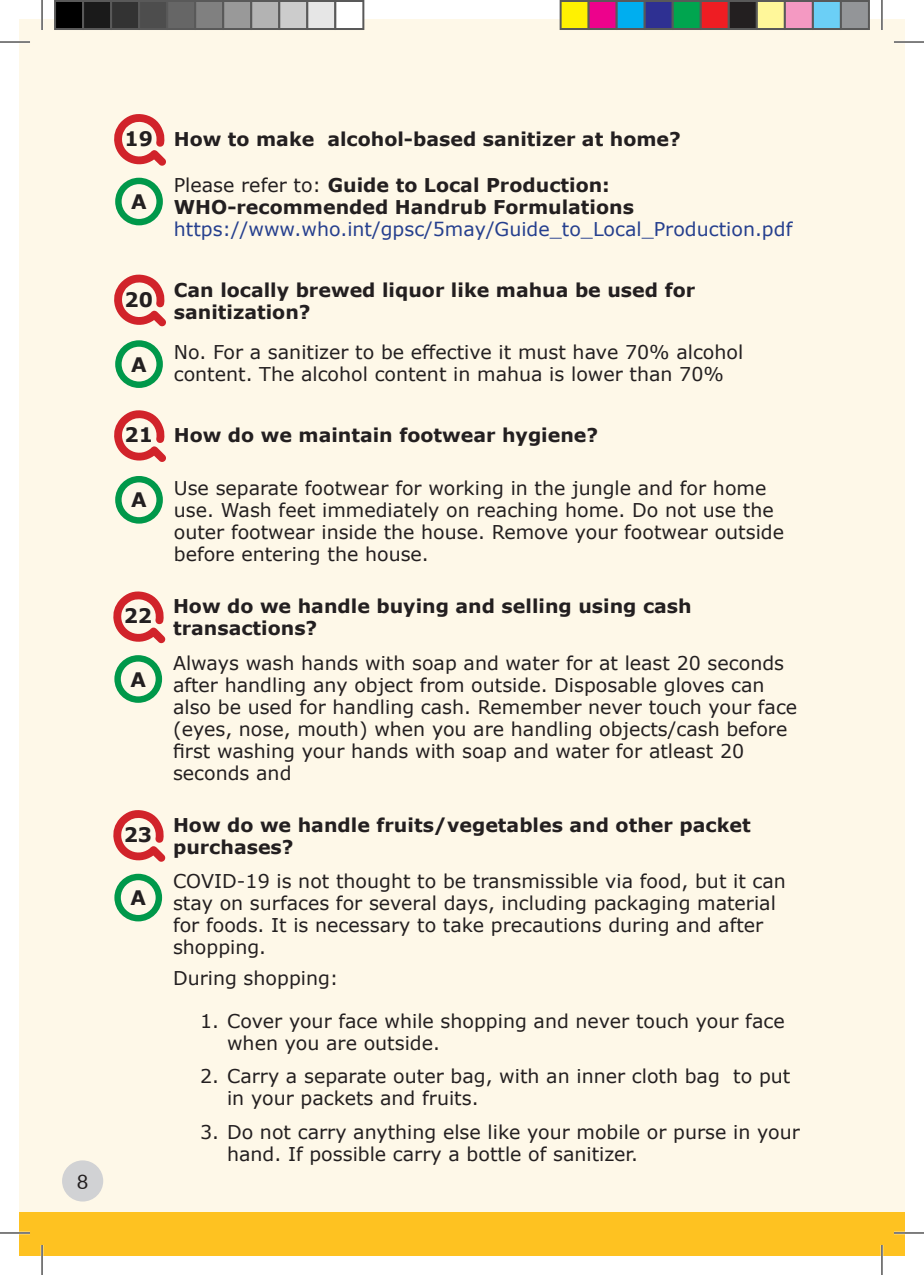
<style>
.page{position:relative;width:924px;height:1275px;background:#fff}
.page>*{position:absolute;margin:0;border:0;box-sizing:border-box;transform-origin:0 0}
.t1{font:700 20px "Verdana";color:#231f20}
.t2{font:20px "Lato";color:#231f20}
.main_answer_text{font:19px/22px "Verdana";color:#231f20}
.main_ques_text_copy{font:700 19px/22px "Verdana";color:#231f20}
.t3{font:19px "Verdana";color:#253f8e}
.s1{font-weight:400}
</style>
<div class="page">
<div style="left:20px;top:1212px;width:861px;height:43px;background:#fec221"></div>
<div style="left:20px;top:19px;width:861px;height:1193px;background:#fef8e8"></div>
<div style="left:881px;top:1212px;width:23px;height:43px;background:#fec221"></div>
<div style="left:881px;top:19px;width:23px;height:1193px;background:#fef8e8"></div>
<div style="left:62px;top:1160px;width:41px;height:41px;background:#d1d2d4;border-radius:50%"></div>
<svg style="left:114px;top:274px;width:52px;height:53px"></svg>
<div style="left:115px;top:340px;width:48px;height:48px;border:6px solid #00984a;border-radius:50%"></div>
<svg style="left:114px;top:410px;width:52px;height:52px"></svg>
<div style="left:115px;top:476px;width:48px;height:47px;border:6px solid #00984a;border-radius:50%"></div>
<svg style="left:114px;top:114px;width:52px;height:52px"></svg>
<div style="left:115px;top:178px;width:48px;height:47px;border:6px solid #00984a;border-radius:50%"></div>
<svg style="left:113px;top:591px;width:52px;height:53px"></svg>
<div style="left:114px;top:655px;width:48px;height:48px;border:6px solid #00984a;border-radius:50%"></div>
<svg style="left:113px;top:810px;width:52px;height:52px"></svg>
<div style="left:114px;top:873px;width:48px;height:48px;border:6px solid #00984a;border-radius:50%"></div>
<hr style="left:0;top:41px;width:30px;height:2px;background:#fff">
<hr style="left:893px;top:41px;width:30px;height:2px;background:#fff">
<hr style="left:0;top:1231px;width:30px;height:3px;background:#fff">
<hr style="left:893px;top:1231px;width:30px;height:3px;background:#fff">
<hr style="left:41px;top:0;width:2px;height:30px;background:#fff">
<hr style="left:41px;top:1245px;width:2px;height:30px;background:#fff">
<hr style="left:880px;top:0;width:2px;height:30px;background:#fff">
<hr style="left:880px;top:1245px;width:2px;height:30px;background:#fff">
<hr style="left:0;top:42px;width:30px;height:1px;background:#000">
<hr style="left:893px;top:42px;width:30px;height:1px;background:#000">
<hr style="left:0;top:1232px;width:30px;height:1px;background:#000">
<hr style="left:893px;top:1232px;width:30px;height:1px;background:#000">
<hr style="left:42px;top:0;width:1px;height:30px;background:#000">
<hr style="left:42px;top:1245px;width:1px;height:30px;background:#000">
<hr style="left:881px;top:0;width:1px;height:30px;background:#000">
<hr style="left:881px;top:1245px;width:1px;height:30px;background:#000">
<div style="left:55px;top:1px;width:28px;height:28px;background:#000"></div>
<div style="left:54px;top:0;width:30px;height:30px;border:2px solid #595959"></div>
<div style="left:83px;top:1px;width:28px;height:28px;background:#1a1a1a"></div>
<div style="left:82px;top:0;width:30px;height:30px;border:2px solid #595959"></div>
<div style="left:111px;top:1px;width:28px;height:28px;background:#333"></div>
<div style="left:110px;top:0;width:30px;height:30px;border:2px solid #595959"></div>
<div style="left:139px;top:1px;width:28px;height:28px;background:#4d4d4d"></div>
<div style="left:138px;top:0;width:30px;height:30px;border:2px solid #595959"></div>
<div style="left:167px;top:1px;width:28px;height:28px;background:#666"></div>
<div style="left:166px;top:0;width:30px;height:30px;border:2px solid #595959"></div>
<div style="left:195px;top:1px;width:28px;height:28px;background:#808080"></div>
<div style="left:194px;top:0;width:30px;height:30px;border:2px solid #595959"></div>
<div style="left:223px;top:1px;width:28px;height:28px;background:#999"></div>
<div style="left:222px;top:0;width:30px;height:30px;border:2px solid #595959"></div>
<div style="left:251px;top:1px;width:28px;height:28px;background:#b3b3b3"></div>
<div style="left:250px;top:0;width:30px;height:30px;border:2px solid #595959"></div>
<div style="left:279px;top:1px;width:28px;height:28px;background:#ccc"></div>
<div style="left:278px;top:0;width:30px;height:30px;border:2px solid #595959"></div>
<div style="left:307px;top:1px;width:28px;height:28px;background:#e6e6e6"></div>
<div style="left:306px;top:0;width:30px;height:30px;border:2px solid #595959"></div>
<div style="left:335px;top:1px;width:28px;height:28px;background:#fff"></div>
<div style="left:334px;top:0;width:30px;height:30px;border:2px solid #595959"></div>
<div style="left:560px;top:1px;width:28px;height:28px;background:#fff101"></div>
<div style="left:559px;top:0;width:30px;height:30px;border:2px solid #595959"></div>
<div style="left:588px;top:1px;width:28px;height:28px;background:#ed028c"></div>
<div style="left:587px;top:0;width:30px;height:30px;border:2px solid #595959"></div>
<div style="left:616px;top:1px;width:28px;height:28px;background:#00aeef"></div>
<div style="left:615px;top:0;width:30px;height:30px;border:2px solid #595959"></div>
<div style="left:644px;top:1px;width:28px;height:28px;background:#2e3092"></div>
<div style="left:643px;top:0;width:30px;height:30px;border:2px solid #595959"></div>
<div style="left:672px;top:1px;width:28px;height:28px;background:#00a54f"></div>
<div style="left:671px;top:0;width:30px;height:30px;border:2px solid #595959"></div>
<div style="left:700px;top:1px;width:28px;height:28px;background:#ee1d23"></div>
<div style="left:699px;top:0;width:30px;height:30px;border:2px solid #595959"></div>
<div style="left:728px;top:1px;width:28px;height:28px;background:#231f20"></div>
<div style="left:727px;top:0;width:30px;height:30px;border:2px solid #595959"></div>
<div style="left:756px;top:1px;width:28px;height:28px;background:#fff79a"></div>
<div style="left:755px;top:0;width:30px;height:30px;border:2px solid #595959"></div>
<div style="left:784px;top:1px;width:28px;height:28px;background:#f499c2"></div>
<div style="left:783px;top:0;width:30px;height:30px;border:2px solid #595959"></div>
<div style="left:812px;top:1px;width:28px;height:28px;background:#6bcff6"></div>
<div style="left:811px;top:0;width:30px;height:30px;border:2px solid #595959"></div>
<div style="left:840px;top:1px;width:28px;height:28px;background:#939598"></div>
<div style="left:839px;top:0;width:30px;height:30px;border:2px solid #595959"></div>
<p class="t2" style="left:77px;top:1167px;width:13px">8</p>
<p class="t1" style="left:124px;top:124px;width:30px">19</p>
<p class="t1" style="left:131px;top:188px;width:17px">A</p>
<p class="t1" style="left:124px;top:285px;width:30px">20</p>
<p class="t1" style="left:131px;top:350px;width:17px">A</p>
<p class="t1" style="left:124px;top:421px;width:30px">21</p>
<p class="t1" style="left:131px;top:486px;width:17px">A</p>
<p class="t1" style="left:124px;top:602px;width:30px">22</p>
<p class="t1" style="left:130px;top:665px;width:17px">A</p>
<p class="t1" style="left:124px;top:820px;width:30px">23</p>
<p class="t1" style="left:130px;top:883px;width:17px">A</p>
<p class="main_ques_text_copy" style="left:174px;top:128px;width:508px">How to make alcohol-based sanitizer at home?</p>
<p class="main_ques_text_copy" style="left:174px;top:174px;width:461px"><span class="s1">Please refer to:</span> Guide to Local Production:<br>WHO-recommended Handrub Formulations</p>
<p class="t3" style="left:174px;top:216px;width:619px">https://www.who.int/gpsc/5may/Guide_to_Local_Production.pdf</p>
<p class="main_ques_text_copy" style="left:174px;top:278px;width:522px">Can locally brewed liquor like mahua be used for sanitization?</p>
<p class="main_answer_text" style="left:174px;top:341px;width:570px">No. For a sanitizer to be effective it must have 70% alcohol content. The alcohol content in mahua is lower than 70%</p>
<p class="main_ques_text_copy" style="left:174px;top:424px;width:426px">How do we maintain footwear hygiene?</p>
<p class="main_answer_text" style="left:174px;top:477px;width:611px">Use separate footwear for working in the jungle and for home use. Wash feet immediately on reaching home. Do not use the outer footwear inside the house. Remove your footwear outside before entering the house.</p>
<p class="main_ques_text_copy" style="left:173px;top:595px;width:520px">How do we handle buying and selling using cash transactions?</p>
<p class="main_answer_text" style="left:173px;top:651px;width:625px">Always wash hands with soap and water for at least 20 seconds after handling any object from outside. Disposable gloves can also be used for handling cash. Remember never touch your face (eyes, nose, mouth) when you are handling objects/cash before first washing your hands with soap and water for atleast 20 seconds and</p>
<p class="main_ques_text_copy" style="left:173px;top:813px;width:579px">How do we handle fruits/vegetables and other packet purchases?</p>
<p class="main_answer_text" style="left:173px;top:870px;width:614px">COVID-19 is not thought to be transmissible via food, but it can stay on surfaces for several days, including packaging material for foods. It is necessary to take precautions during and after shopping.</p>
<p class="main_answer_text" style="left:173px;top:967px;width:167px">During shopping:</p>
<p class="main_answer_text" style="left:227px;top:1009px;width:559px;text-indent:-27px">1. Cover your face while shopping and never touch your face when you are outside.</p>
<p class="main_answer_text" style="left:227px;top:1065px;width:564px;text-indent:-27px">2. Carry a separate outer bag, with an inner cloth bag to put in your packets and fruits.</p>
<p class="main_answer_text" style="left:227px;top:1120px;width:574px;text-indent:-27px">3. Do not carry anything else like your mobile or purse in your hand. If possible carry a bottle of sanitizer.</p>
</div>
